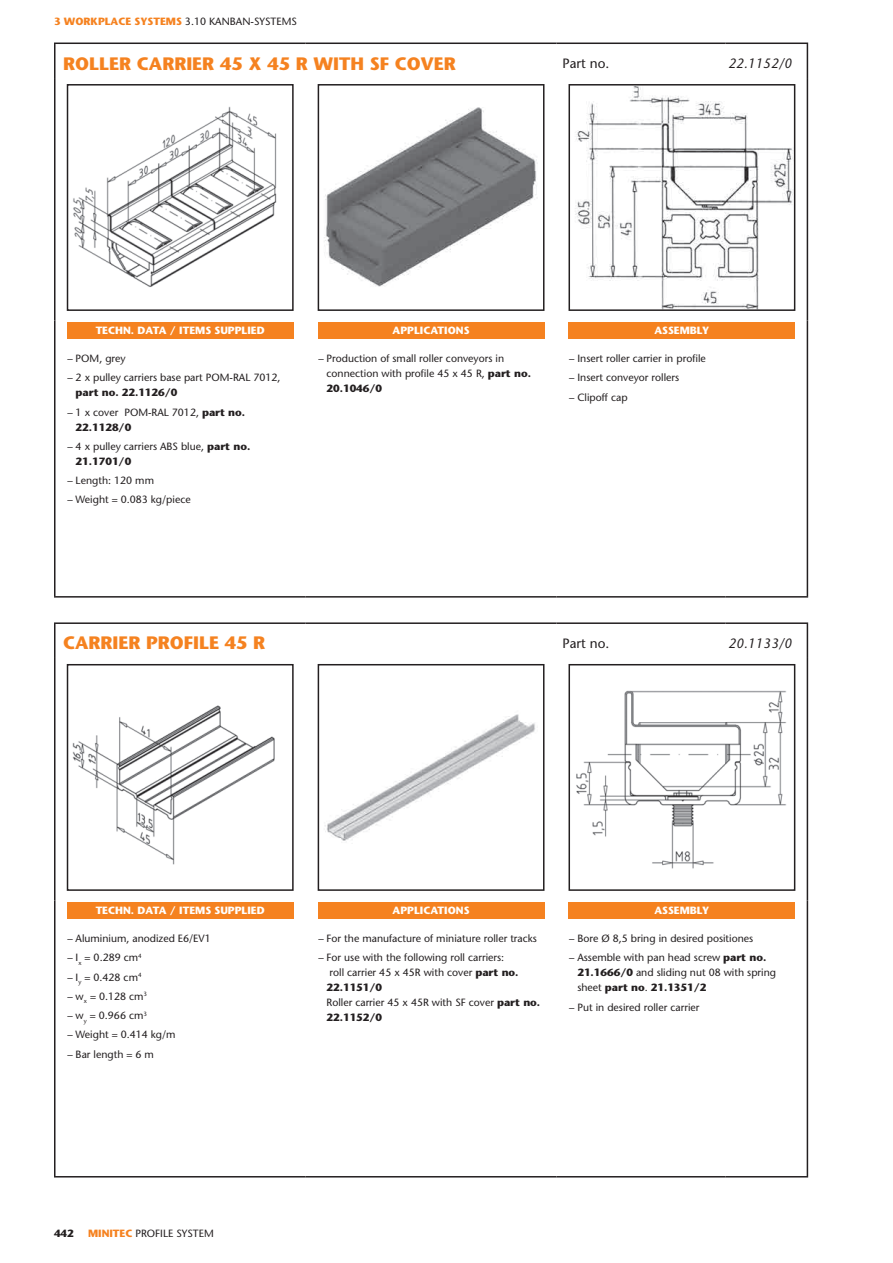
<style>
.page{position:relative;width:893px;height:1263px;background:#fff}
.page>*{position:absolute;margin:0;border:0;box-sizing:border-box;transform-origin:0 0}
.t1{font:700 18px "Stone Sans";color:#f58220}
.t2{font:italic 13.5px "Stone Sans";color:#231f20}
.t3{font:13.5px "Stone Sans";color:#231f20}
.t4{font:10.5px/19.2px "Stone Sans";color:#231f20}
.t5{font:700 10.5px "Stone Sans";color:#fff}
.t6{font:700 10.5px/19.2px "Stone Sans";color:#231f20}
.s1{font-weight:700;color:#f58220}
.s2{font-weight:400}
.s3{font-weight:700}
</style>
<div class="page">
<hr style="left:54px;top:43px;width:252px;height:1px;background:#231f20">
<hr style="left:54px;top:44px;width:2px;height:34px;background:#231f20">
<hr style="left:306px;top:43px;width:250px;height:1px;background:#231f20">
<hr style="left:54px;top:78px;width:2px;height:242px;background:#231f20">
<hr style="left:807px;top:78px;width:1px;height:242px;background:#231f20">
<hr style="left:54px;top:320px;width:2px;height:276px;background:#231f20">
<hr style="left:807px;top:320px;width:1px;height:276px;background:#231f20">
<hr style="left:54px;top:596px;width:252px;height:2px;background:#231f20">
<hr style="left:306px;top:596px;width:250px;height:2px;background:#231f20">
<hr style="left:556px;top:596px;width:170px;height:2px;background:#231f20">
<hr style="left:726px;top:596px;width:82px;height:2px;background:#231f20">
<hr style="left:556px;top:43px;width:170px;height:1px;background:#231f20">
<hr style="left:726px;top:43px;width:82px;height:1px;background:#231f20">
<hr style="left:807px;top:44px;width:1px;height:34px;background:#231f20">
<img style="left:73px;top:106px;width:204px;height:181px">
<div style="left:67px;top:84px;width:227px;height:227px;border:2px solid #231f20"></div>
<img style="left:324px;top:107px;width:214px;height:180px">
<div style="left:318px;top:84px;width:226px;height:227px;border:2px solid #231f20"></div>
<img style="left:575px;top:87px;width:217px;height:221px">
<div style="left:568px;top:84px;width:227px;height:227px;border:2px solid #231f20"></div>
<div style="left:67px;top:322px;width:226px;height:17px;background:#f58220"></div>
<div style="left:318px;top:322px;width:226px;height:17px;background:#f58220"></div>
<div style="left:569px;top:322px;width:226px;height:17px;background:#f58220"></div>
<hr style="left:54px;top:622px;width:252px;height:2px;background:#231f20">
<hr style="left:54px;top:624px;width:2px;height:34px;background:#231f20">
<hr style="left:306px;top:622px;width:250px;height:2px;background:#231f20">
<hr style="left:54px;top:658px;width:2px;height:242px;background:#231f20">
<hr style="left:807px;top:658px;width:1px;height:242px;background:#231f20">
<hr style="left:54px;top:900px;width:2px;height:276px;background:#231f20">
<hr style="left:807px;top:900px;width:1px;height:276px;background:#231f20">
<hr style="left:54px;top:1176px;width:252px;height:1px;background:#231f20">
<hr style="left:306px;top:1176px;width:250px;height:1px;background:#231f20">
<hr style="left:556px;top:1176px;width:170px;height:1px;background:#231f20">
<hr style="left:726px;top:1176px;width:82px;height:1px;background:#231f20">
<hr style="left:556px;top:622px;width:170px;height:2px;background:#231f20">
<hr style="left:726px;top:622px;width:82px;height:2px;background:#231f20">
<hr style="left:807px;top:624px;width:1px;height:34px;background:#231f20">
<img style="left:72px;top:705px;width:203px;height:160px">
<div style="left:67px;top:664px;width:227px;height:227px;border:2px solid #231f20"></div>
<img style="left:324px;top:714px;width:211px;height:127px">
<div style="left:318px;top:664px;width:226px;height:227px;border:2px solid #231f20"></div>
<img style="left:576px;top:690px;width:211px;height:179px">
<div style="left:568px;top:664px;width:227px;height:227px;border:2px solid #231f20"></div>
<div style="left:67px;top:902px;width:226px;height:16px;background:#f58220"></div>
<div style="left:318px;top:902px;width:226px;height:16px;background:#f58220"></div>
<div style="left:569px;top:902px;width:226px;height:16px;background:#f58220"></div>
<p class="t4" style="left:54px;top:12px;width:244px"><span class="s1">3 WORKPLACE SYSTEMS</span> 3.10 KANBAN-SYSTEMS</p>
<h1 class="t1" style="left:63px;top:52px;width:394px">ROLLER CARRIER 45 X 45 R WITH SF COVER</h1>
<p class="t3" style="left:562px;top:56px;width:48px">Part no.</p>
<p class="t2" style="left:728px;top:56px;width:65px">22.1152/0</p>
<p class="t5" style="left:96px;top:324px;width:170px">TECHN. DATA / ITEMS SUPPLIED</p>
<p class="t4" style="left:67px;top:349px;width:215px">− POM, grey<br>− 2 x pulley carriers base part POM-RAL 7012,</p>
<p class="t6" style="left:67px;top:383px;width:180px;text-indent:9px">part no. 22.1126/0<br><span class="s2">− 1 x cover POM-RAL 7012,</span> part no.</p>
<p class="t4" style="left:67px;top:417px;width:185px;text-indent:9px"><span class="s3">22.1128/0<br></span>− 4 x pulley carriers ABS blue, <span class="s3">part no.</span></p>
<p class="t6" style="left:76px;top:452px;width:57px">21.1701/0</p>
<p class="t4" style="left:67px;top:471px;width:125px">− Length: 120 mm<br>− Weight = 0.083 kg/piece</p>
<p class="t5" style="left:393px;top:324px;width:78px">APPLICATIONS</p>
<p class="t4" style="left:326px;top:351px;width:206px;line-height:15px;text-indent:-9px">− Production of small roller conveyors in connection with profile 45 x 45 R, <span class="s3">part no.<br>20.1046/0</span></p>
<p class="t5" style="left:654px;top:324px;width:57px">ASSEMBLY</p>
<p class="t4" style="left:569px;top:349px;width:138px">− Insert roller carrier in profile − Insert conveyor rollers<br>− Clipoff cap</p>
<h1 class="t1" style="left:63px;top:632px;width:204px">CARRIER PROFILE 45 R</h1>
<p class="t3" style="left:562px;top:635px;width:48px">Part no.</p>
<p class="t2" style="left:728px;top:635px;width:65px">20.1133/0</p>
<p class="t5" style="left:96px;top:904px;width:170px">TECHN. DATA / ITEMS SUPPLIED</p>
<p class="t4" style="left:67px;top:929px;width:145px">− Aluminium, anodized E6/EV1 − I<sub>x</sub> = 0.289 cm<sup>4<br></sup>− I<sub>y</sub> = 0.428 cm<sup>4<br></sup>− w<sub>x</sub> = 0.128 cm<sup>3<br></sup>− w<sub>y</sub> = 0.966 cm<sup>3<br></sup>− Weight = 0.414 kg/m<br>− Bar length = 6 m</p>
<p class="t5" style="left:393px;top:904px;width:78px">APPLICATIONS</p>
<p class="t4" style="left:318px;top:929px;width:220px">− For the manufacture of miniature roller tracks − For use with the following roll carriers:</p>
<p class="t4" style="left:326px;top:965px;width:215px;line-height:15px">roll carrier 45 x 45R with cover <span class="s3">part no.<br>22.1151/0<br></span>Roller carrier 45 x 45R with SF cover <span class="s3">part no.<br>22.1152/0</span></p>
<p class="t5" style="left:654px;top:904px;width:57px">ASSEMBLY</p>
<p class="t4" style="left:569px;top:929px;width:199px">− Bore Ø 8,5 bring in desired positiones<br>− Assemble with pan head screw <span class="s3">part no.</span></p>
<p class="t4" style="left:577px;top:965px;width:200px;line-height:15px"><span class="s3">21.1666/0</span> and sliding nut 08 with spring sheet <span class="s3">part no</span>. <span class="s3">21.1351/2</span></p>
<p class="t4" style="left:569px;top:997px;width:132px">− Put in desired roller carrier</p>
<p class="t6" style="left:54px;top:1223px;width:21px">442</p>
<p class="t4" style="left:88px;top:1223px;width:127px"><span class="s1">MINITEC</span> PROFILE SYSTEM</p>
</div>
